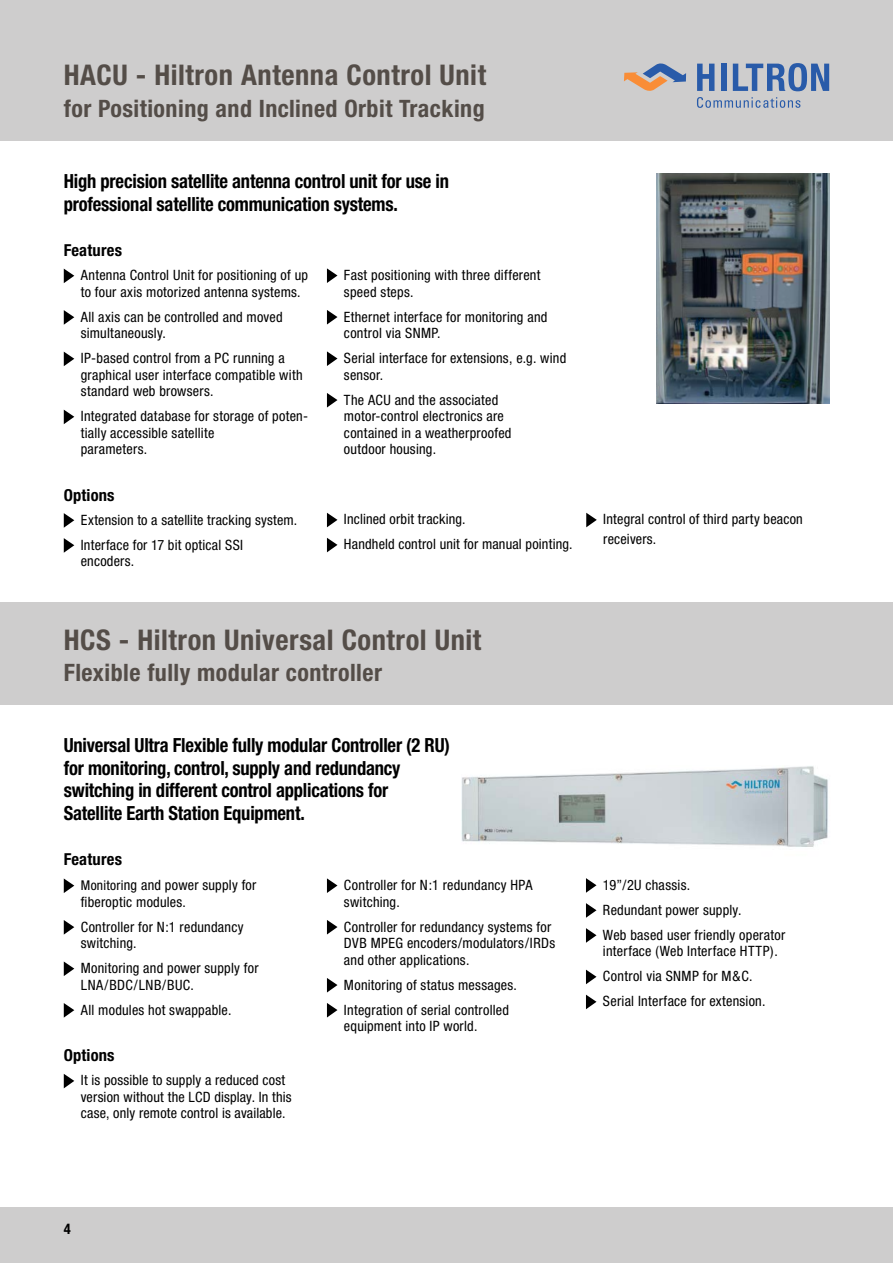
<style>
.page{position:relative;width:893px;height:1263px;background:#fff}
.page>*{position:absolute;margin:0;border:0;box-sizing:border-box;transform-origin:0 0}
.t1{font:700 condensed 28.5px "Helvetica Neue";letter-spacing:.02em;color:#544d48}
.t2{font:700 condensed 24px "Helvetica Neue";letter-spacing:.02em;color:#544d48}
.t3{font:700 condensed 19.5px/22.5px "Helvetica Neue";letter-spacing:-.01em;color:#000;scale:.95 1}
.t4{font:700 condensed 16.5px "Helvetica Neue";letter-spacing:.01em;color:#000}
.t5{font:700 condensed 14.55px "Helvetica Neue";color:#000}
.t6{font:condensed 14.25px/16.5px "Helvetica Neue";letter-spacing:.02em;color:#000}
.s1{font-size:13.5px}
</style>
<div class="page">
<img style="left:461px;top:766px;width:367px;height:120px">
<div style="left:0;top:1207px;width:893px;height:56px;background:#cecdcd"></div>
<div style="left:0;top:0;width:893px;height:141px;background:#cecdcd"></div>
<div style="left:0;top:603px;width:893px;height:102px;background:#cecdcd"></div>
<svg style="left:64px;top:269px;width:10px;height:14px"></svg>
<svg style="left:64px;top:310px;width:10px;height:15px"></svg>
<svg style="left:64px;top:352px;width:10px;height:14px"></svg>
<svg style="left:64px;top:410px;width:10px;height:14px"></svg>
<svg style="left:327px;top:268px;width:10px;height:15px"></svg>
<svg style="left:327px;top:310px;width:10px;height:14px"></svg>
<svg style="left:327px;top:351px;width:10px;height:15px"></svg>
<svg style="left:327px;top:393px;width:10px;height:14px"></svg>
<img style="left:656px;top:173px;width:173px;height:230px">
<svg style="left:64px;top:513px;width:10px;height:15px"></svg>
<svg style="left:64px;top:538px;width:10px;height:15px"></svg>
<svg style="left:327px;top:513px;width:10px;height:14px"></svg>
<svg style="left:327px;top:538px;width:10px;height:14px"></svg>
<svg style="left:586px;top:513px;width:11px;height:14px"></svg>
<svg style="left:64px;top:878px;width:10px;height:15px"></svg>
<svg style="left:64px;top:920px;width:10px;height:15px"></svg>
<svg style="left:64px;top:961px;width:10px;height:15px"></svg>
<svg style="left:64px;top:1003px;width:10px;height:15px"></svg>
<svg style="left:327px;top:878px;width:10px;height:15px"></svg>
<svg style="left:327px;top:920px;width:10px;height:14px"></svg>
<svg style="left:327px;top:978px;width:10px;height:14px"></svg>
<svg style="left:327px;top:1003px;width:10px;height:14px"></svg>
<svg style="left:586px;top:878px;width:10px;height:15px"></svg>
<svg style="left:586px;top:903px;width:10px;height:15px"></svg>
<svg style="left:586px;top:928px;width:10px;height:15px"></svg>
<svg style="left:586px;top:970px;width:10px;height:14px"></svg>
<svg style="left:586px;top:995px;width:10px;height:14px"></svg>
<svg style="left:64px;top:1074px;width:10px;height:14px"></svg>
<svg style="left:697px;top:97px;width:103px;height:11px"></svg>
<svg style="left:697px;top:64px;width:17px;height:27px"></svg>
<div style="left:721px;top:64px;width:5px;height:27px;background:#295ba9"></div>
<svg style="left:733px;top:63px;width:96px;height:28px"></svg>
<svg style="left:624px;top:63px;width:62px;height:28px"></svg>
<h1 class="t1" style="left:64px;top:58px;width:424px">HACU - Hiltron Antenna Control Unit</h1>
<h2 class="t2" style="left:64px;top:94px;width:422px">for Positioning and Inclined Orbit Tracking</h2>
<h3 class="t3" style="left:64px;top:170px;width:407px">High precision satellite antenna control unit for use in professional satellite communication systems.</h3>
<p class="t4" style="left:64px;top:240px;width:60px">Features</p>
<p class="t6" style="left:81px;top:267px;width:229px">Antenna Control Unit for positioning of up to four axis motorized antenna systems.</p>
<p class="t6" style="left:81px;top:308px;width:203px">All axis can be controlled and moved simultaneously.</p>
<p class="t6" style="left:81px;top:350px;width:223px">IP-based control from a PC running a graphical user interface compatible with standard web browsers.</p>
<p class="t6" style="left:81px;top:408px;width:229px">Integrated database for storage of poten&shy;tially accessible satellite<br>parameters.</p>
<p class="t4" style="left:64px;top:485px;width:52px">Options</p>
<p class="t6" style="left:81px;top:507px;width:218px;line-height:25px">Extension to a satellite tracking system.<br>Interface for 17 bit optical SSI</p>
<p class="t6" style="left:81px;top:553px;width:55px">encoders.</p>
<p class="t6" style="left:344px;top:267px;width:198px">Fast positioning with three different speed steps.</p>
<p class="t6" style="left:344px;top:308px;width:205px">Ethernet interface for monitoring and control via SNMP.</p>
<p class="t6" style="left:344px;top:350px;width:224px">Serial interface for extensions, e.g. wind sensor.</p>
<p class="t6" style="left:344px;top:391px;width:169px">The ACU and the associated motor-control electronics are contained in a weatherproofed outdoor housing.</p>
<p class="t6" style="left:344px;top:507px;width:230px;line-height:25px">Inclined orbit tracking.<br>Handheld control unit for manual pointing.</p>
<p class="t6" style="left:603px;top:509px;width:201px;line-height:19.5px">Integral control of third party beacon receivers.</p>
<h1 class="t1" style="left:64px;top:622px;width:419px">HCS - Hiltron Universal Control Unit</h1>
<h2 class="t2" style="left:64px;top:658px;width:320px">Flexible fully modular controller</h2>
<h3 class="t3" style="left:64px;top:734px;width:408px">Universal Ultra Flexible fully modular Controller (2 RU) for monitoring, control, supply and redundancy switching in different control applications for Satellite Earth Station Equipment.</h3>
<p class="t4" style="left:64px;top:849px;width:60px">Features</p>
<p class="t6" style="left:81px;top:877px;width:177px"><span class="s1">Monitori</span>ng and power supply for fiberoptic modules.</p>
<p class="t6" style="left:81px;top:918px;width:164px">Controller for N:1 redundancy switching.</p>
<p class="t6" style="left:81px;top:960px;width:179px">Monitoring and power supply for<br>LNA/BDC/LNB/BUC.</p>
<p class="t6" style="left:81px;top:1001px;width:152px">All modules hot swappable.</p>
<p class="t4" style="left:64px;top:1045px;width:52px">Options</p>
<p class="t6" style="left:81px;top:1072px;width:212px">It is possible to supply a reduced cost version without the LCD display. In this case, only remote control is available.</p>
<p class="t5" style="left:64px;top:1220px;width:8px">4</p>
<p class="t6" style="left:344px;top:877px;width:190px">Controller for N:1 redundancy HPA switching.</p>
<p class="t6" style="left:344px;top:918px;width:213px">Controller for redundancy systems for<br>DVB MPEG encoders/modulators/IRDs and other applications.</p>
<p class="t6" style="left:344px;top:972px;width:175px;line-height:25px">Monitoring of status messages.<br>Integration of serial controlled</p>
<p class="t6" style="left:344px;top:1018px;width:135px">equipment into IP world.</p>
<p class="t6" style="left:603px;top:872px;width:184px;line-height:25px">19”/2U chassis.<br>Redundant power supply.<br>Web based user friendly operator</p>
<p class="t6" style="left:603px;top:938px;width:176px;line-height:25px">interface (Web Interface HTTP).<br>Control via SNMP for M&amp;C.<br>Serial Interface for extension.</p>
</div>
